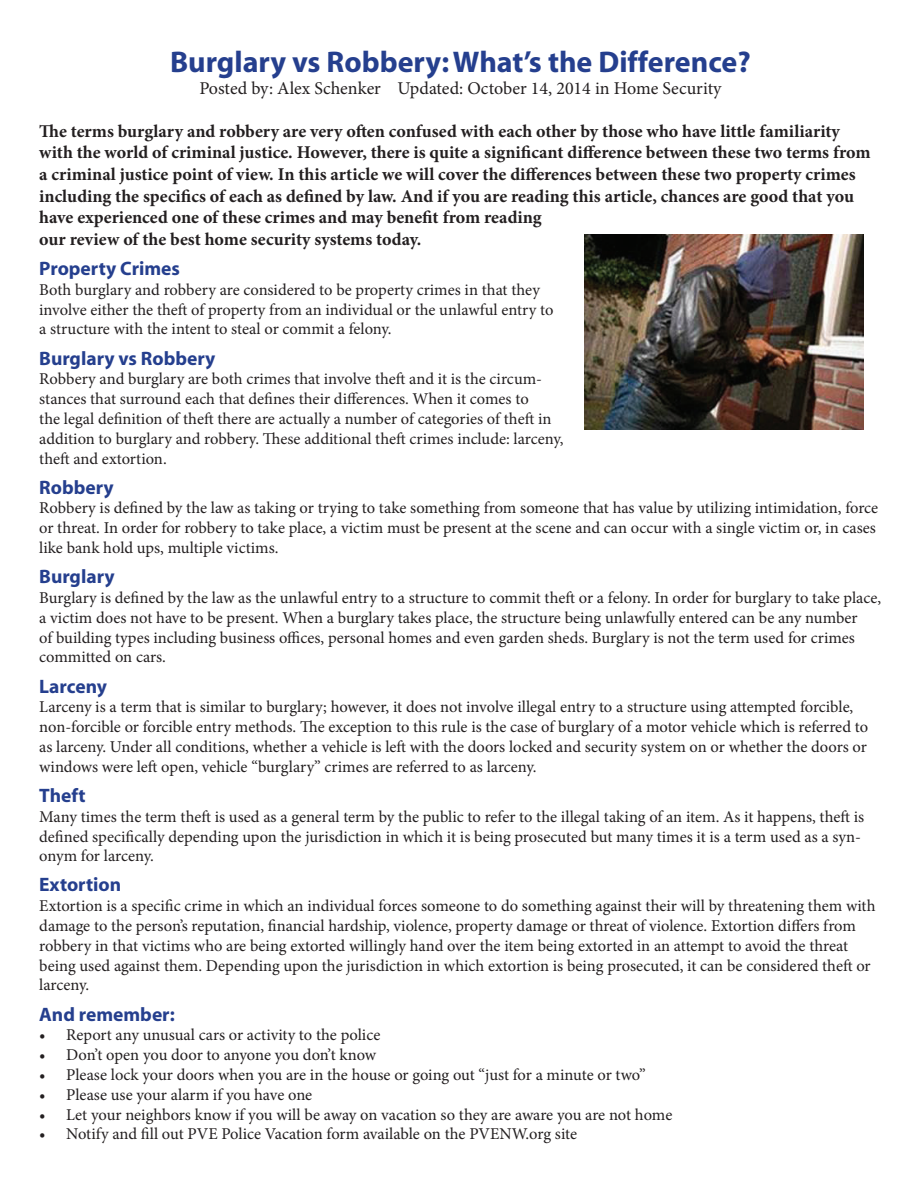
<style>
.page{position:relative;width:918px;height:1188px;background:#fff}
.page>*{position:absolute;margin:0;border:0;box-sizing:border-box;transform-origin:0 0}
.t1{font:700 30px "Myriad";color:#253f8e}
.t2{font:700 19.5px "Myriad";color:#253f8e}
.t3{font:700 18px/21.6px "Minion Pro";color:#231f20}
.t4{font:18px "Minion Pro";color:#231f20}
.t5{font:16.5px/19.8px "Minion Pro";color:#231f20}
</style>
<div class="page">
<img style="left:584px;top:234px;width:280px;height:195px">
<h1 class="t1" style="left:170px;top:46px;width:582px">Burglary vs Robbery: What’s the Difference?</h1>
<p class="t4" style="left:199px;top:76px;width:524px">Posted by: Alex Schenker Updated: October 14, 2014 in Home Security</p>
<p class="t3" style="left:39px;top:120px;width:833px">The terms burglary and robbery are very often confused with each other by those who have little familiarity with the world of criminal justice. However, there is quite a significant difference between these two terms from a criminal justice point of view. In this article we will cover the differences between these two property crimes including the specifics of each as defined by law. And if you are reading this article, chances are good that you have experienced one of these crimes and may benefit from reading<br>our review of the best home security systems today.</p>
<p class="t2" style="left:39px;top:258px;width:142px">Property Crimes</p>
<p class="t5" style="left:39px;top:280px;width:516px">Both burglary and robbery are considered to be property crimes in that they involve either the theft of property from an individual or the unlawful entry to a structure with the intent to steal or commit a felony.</p>
<p class="t2" style="left:39px;top:348px;width:178px">Burglary vs Robbery</p>
<p class="t5" style="left:39px;top:369px;width:526px">Robbery and burglary are both crimes that involve theft and it is the circum&shy;stances that surround each that defines their differences. When it comes to<br>the legal definition of theft there are actually a number of categories of theft in addition to burglary and robbery. These additional theft crimes include: larceny, theft and extortion.</p>
<p class="t2" style="left:39px;top:477px;width:76px">Robbery</p>
<p class="t5" style="left:39px;top:498px;width:841px">Robbery is defined by the law as taking or trying to take something from someone that has value by utilizing intimidation, force or threat. In order for robbery to take place, a victim must be present at the scene and can occur with a single victim or, in cases like bank hold ups, multiple victims.</p>
<p class="t2" style="left:39px;top:567px;width:77px">Burglary</p>
<p class="t5" style="left:39px;top:588px;width:843px">Burglary is defined by the law as the unlawful entry to a structure to commit theft or a felony. In order for burglary to take place, a victim does not have to be present. When a burglary takes place, the structure being unlawfully entered can be any number<br>of building types including business offices, personal homes and even garden sheds. Burglary is not the term used for crimes committed on cars.</p>
<p class="t2" style="left:39px;top:676px;width:69px">Larceny</p>
<p class="t5" style="left:39px;top:697px;width:830px">Larceny is a term that is similar to burglary; however, it does not involve illegal entry to a structure using attempted forcible, non-forcible or forcible entry methods. The exception to this rule is the case of burglary of a motor vehicle which is referred to as larceny. Under all conditions, whether a vehicle is left with the doors locked and security system on or whether the doors or windows were left open, vehicle “burglary” crimes are referred to as larceny.</p>
<p class="t2" style="left:39px;top:785px;width:48px">Theft</p>
<p class="t5" style="left:39px;top:807px;width:827px">Many times the term theft is used as a general term by the public to refer to the illegal taking of an item. As it happens, theft is defined specifically depending upon the jurisdiction in which it is being prosecuted but many times it is a term used as a syn&shy;onym for larceny.</p>
<p class="t2" style="left:39px;top:875px;width:84px">Extortion</p>
<p class="t5" style="left:39px;top:896px;width:838px">Extortion is a specific crime in which an individual forces someone to do something against their will by threatening them with damage to the person’s reputation, financial hardship, violence, property damage or threat of violence. Extortion differs from robbery in that victims who are being extorted willingly hand over the item being extorted in an attempt to avoid the threat being used against them. Depending upon the jurisdiction in which extortion is being prosecuted, it can be considered theft or larceny.</p>
<p class="t2" style="left:39px;top:1004px;width:137px">And remember:</p>
<p class="t5" style="left:39px;top:1025px;width:343px">• Report any unusual cars or activity to the police</p>
<p class="t5" style="left:39px;top:1045px;width:338px">• Don’t open you door to anyone you don’t know</p>
<p class="t5" style="left:39px;top:1065px;width:608px">• Please lock your doors when you are in the house or going out “just for a minute or two”</p>
<p class="t5" style="left:39px;top:1085px;width:275px">• Please use your alarm if you have one</p>
<p class="t5" style="left:39px;top:1105px;width:635px">• Let your neighbors know if you will be away on vacation so they are aware you are not home</p>
<p class="t5" style="left:39px;top:1124px;width:539px">• Notify and fill out PVE Police Vacation form available on the PVENW.org site</p>
</div>
